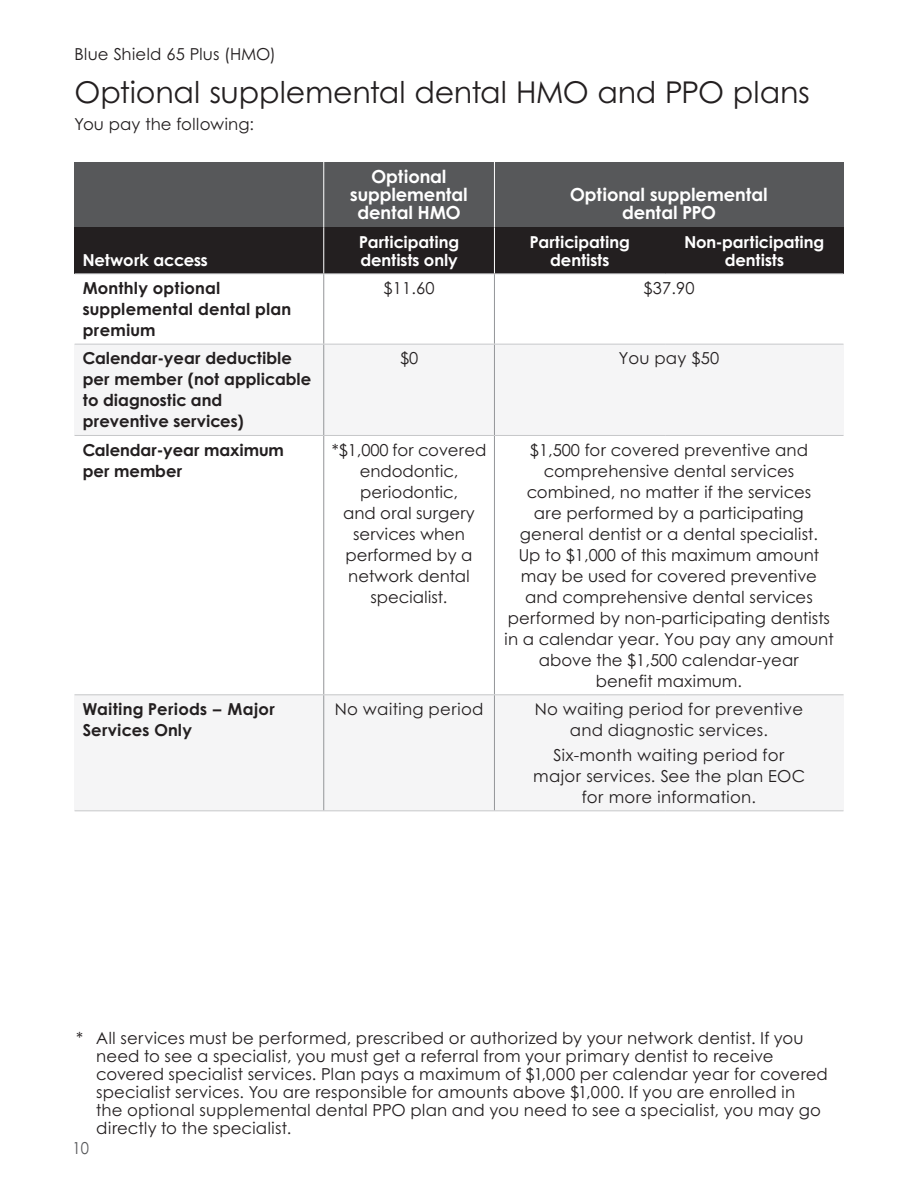
<style>
.page{position:relative;width:918px;height:1188px;background:#fff}
.page>*{position:absolute;margin:0;border:0;box-sizing:border-box;transform-origin:0 0}
.t1{font:30px "Century Gothic B";letter-spacing:-.01em;color:#231f20}
.t2{font:700 18px/18px "Century Gothic B";letter-spacing:-.005em;color:#fff;text-align:center}
.t3{font:16.5px/21px "Century Gothic B";color:#231f20;text-align:center}
.t4{font:700 16.5px/21px "Century Gothic B";color:#231f20}
.t5{font:700 16.5px/18px "Century Gothic B";letter-spacing:-.005em;color:#fff;text-align:center}
.t6{font:16.5px "Century Gothic B";color:#57585a;scale:.9 1}
</style>
<div class="page">
<div style="left:494px;top:695px;width:349px;height:116px;background:#f5f5f6"></div>
<div style="left:75px;top:162px;width:249px;height:65px;background:#57585a"></div>
<div style="left:324px;top:162px;width:170px;height:65px;background:#57585a"></div>
<div style="left:494px;top:162px;width:349px;height:65px;background:#57585a"></div>
<div style="left:75px;top:227px;width:249px;height:47px;background:#231f20"></div>
<div style="left:324px;top:227px;width:170px;height:47px;background:#231f20"></div>
<div style="left:494px;top:227px;width:171px;height:47px;background:#231f20"></div>
<div style="left:665px;top:227px;width:178px;height:47px;background:#231f20"></div>
<div style="left:75px;top:344px;width:249px;height:91px;background:#f5f5f6"></div>
<div style="left:324px;top:344px;width:170px;height:91px;background:#f5f5f6"></div>
<div style="left:494px;top:344px;width:349px;height:91px;background:#f5f5f6"></div>
<div style="left:75px;top:695px;width:249px;height:116px;background:#f5f5f6"></div>
<div style="left:324px;top:695px;width:170px;height:116px;background:#f5f5f6"></div>
<hr style="left:323px;top:274px;width:1px;height:70px;background:#939598">
<hr style="left:494px;top:274px;width:1px;height:70px;background:#939598">
<hr style="left:323px;top:345px;width:1px;height:90px;background:#939598">
<hr style="left:494px;top:345px;width:1px;height:90px;background:#939598">
<hr style="left:323px;top:436px;width:1px;height:258px;background:#939598">
<hr style="left:494px;top:436px;width:1px;height:258px;background:#939598">
<hr style="left:323px;top:695px;width:1px;height:115px;background:#939598">
<hr style="left:494px;top:695px;width:1px;height:115px;background:#939598">
<hr style="left:323px;top:162px;width:1px;height:65px;background:#fff">
<hr style="left:494px;top:162px;width:1px;height:65px;background:#fff">
<hr style="left:75px;top:273px;width:249px;height:1px;background:#c7c8ca">
<hr style="left:324px;top:273px;width:170px;height:1px;background:#c7c8ca">
<hr style="left:494px;top:273px;width:171px;height:1px;background:#c7c8ca">
<hr style="left:665px;top:273px;width:178px;height:1px;background:#c7c8ca">
<hr style="left:75px;top:344px;width:249px;height:1px;background:#c7c8ca">
<hr style="left:324px;top:344px;width:170px;height:1px;background:#c7c8ca">
<hr style="left:494px;top:344px;width:171px;height:1px;background:#c7c8ca">
<hr style="left:665px;top:344px;width:178px;height:1px;background:#c7c8ca">
<hr style="left:75px;top:435px;width:249px;height:1px;background:#c7c8ca">
<hr style="left:324px;top:435px;width:170px;height:1px;background:#c7c8ca">
<hr style="left:494px;top:435px;width:171px;height:1px;background:#c7c8ca">
<hr style="left:665px;top:435px;width:178px;height:1px;background:#c7c8ca">
<hr style="left:75px;top:694px;width:249px;height:1px;background:#c7c8ca">
<hr style="left:324px;top:694px;width:170px;height:1px;background:#c7c8ca">
<hr style="left:494px;top:694px;width:171px;height:1px;background:#c7c8ca">
<hr style="left:665px;top:694px;width:178px;height:1px;background:#c7c8ca">
<hr style="left:75px;top:810px;width:249px;height:1px;background:#c7c8ca">
<hr style="left:324px;top:810px;width:170px;height:1px;background:#c7c8ca">
<hr style="left:494px;top:810px;width:171px;height:1px;background:#c7c8ca">
<hr style="left:665px;top:810px;width:178px;height:1px;background:#c7c8ca">
<hr style="left:323px;top:227px;width:1px;height:46px;background:#fff">
<hr style="left:494px;top:227px;width:1px;height:46px;background:#fff">
<p class="t3" style="left:75px;top:43px;width:203px">Blue Shield 65 Plus (HMO)</p>
<h2 class="t1" style="left:75px;top:74px;width:737px">Optional supplemental dental HMO and PPO plans</h2>
<p class="t3" style="left:75px;top:113px;width:181px">You pay the following:</p>
<p class="t2" style="left:350px;top:167px;width:119px">Optional supplemental dental HMO</p>
<p class="t2" style="left:570px;top:185px;width:199px">Optional supplemental dental PPO</p>
<p class="t5" style="left:83px;top:250px;width:127px">Network access</p>
<p class="t5" style="left:359px;top:232px;width:101px;text-align:left">Participating dentists only</p>
<p class="t5" style="left:530px;top:232px;width:101px">Participating dentists</p>
<p class="t5" style="left:684px;top:232px;width:141px">Non-participating dentists</p>
<p class="t4" style="left:83px;top:277px;width:210px">Monthly optional supplemental dental plan premium</p>
<p class="t3" style="left:384px;top:277px;width:53px">$11.60</p>
<p class="t3" style="left:643px;top:277px;width:53px">$37.90</p>
<p class="t4" style="left:83px;top:348px;width:230px">Calendar-year deductible per member (not applicable to diagnostic and preventive services)</p>
<p class="t3" style="left:400px;top:348px;width:20px">$0</p>
<p class="t3" style="left:619px;top:348px;width:102px">You pay $50</p>
<p class="t4" style="left:83px;top:439px;width:203px">Calendar-year maximum per member</p>
<p class="t3" style="left:332px;top:439px;width:156px">*$1,000 for covered endodontic, periodontic,<br>and oral surgery services when performed by a network dental specialist.</p>
<p class="t3" style="left:504px;top:439px;width:331px">$1,500 for covered preventive and comprehensive dental services combined, no matter if the services<br>are performed by a participating general dentist or a dental specialist.<br>Up to $1,000 of this maximum amount may be used for covered preventive and comprehensive dental services performed by non-participating dentists in a calendar year. You pay any amount above the $1,500 calendar-year<br>benefit maximum.</p>
<p class="t4" style="left:83px;top:698px;width:194px">Waiting Periods – Major<br>Services Only</p>
<p class="t3" style="left:335px;top:699px;width:150px">No waiting period</p>
<p class="t3" style="left:535px;top:699px;width:270px">No waiting period for preventive and diagnostic services.</p>
<p class="t3" style="left:533px;top:744px;width:273px">Six-month waiting period for major services. See the plan EOC for more information.</p>
<p class="t3" style="left:96px;top:1029px;width:733px;line-height:18px;text-align:left;text-indent:-20px">* All services must be performed, prescribed or authorized by your network dentist. If you need to see a specialist, you must get a referral from your primary dentist to receive covered specialist services. Plan pays a maximum of $1,000 per calendar year for covered specialist services. You are responsible for amounts above $1,000. If you are enrolled in<br>the optional supplemental dental PPO plan and you need to see a specialist, you may go directly to the specialist.</p>
<p class="t6" style="left:73px;top:1138px;width:20px">10</p>
</div>
